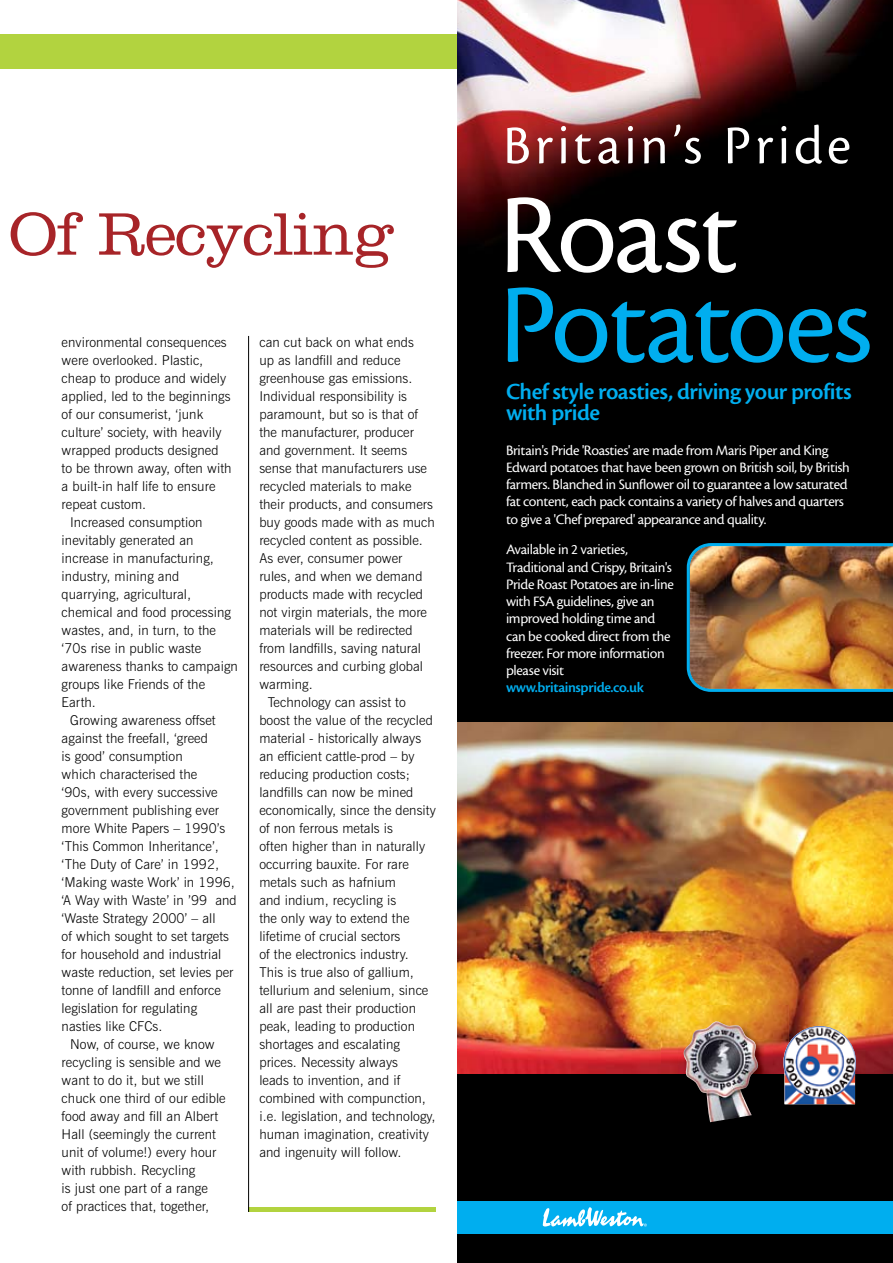
<style>
.page{position:relative;width:893px;height:1263px;background:#fff}
.page>*{position:absolute;margin:0;border:0;box-sizing:border-box;transform-origin:0 0}
.t1{font:117px "Cronos MM.408.wt.11.op";letter-spacing:-.025em;color:#00aeef}
.t2{font:117px "Cronos MM.408.wt.11.op";letter-spacing:-.025em;color:#fff}
.t3{font:300 62.25px "Clarendon";letter-spacing:-.015em;color:#a72428}
.t4{font:24px/21px "Cronos MM.574.wt.11.op";letter-spacing:-.025em;color:#00aeef}
.t5{font:15px/17.2px "Cronos MM.408.wt.11.op";letter-spacing:-.025em;color:#fff}
.t6{font:15px "Cronos MM.574.wt.11.op";letter-spacing:-.025em;color:#00aeef}
.t7{font:300 13.5px "News Gothic BT";letter-spacing:.005em;color:#000}
</style>
<div class="page">
<div style="left:0;top:34px;width:457px;height:34px;background:#b2d33f"></div>
<img style="left:457px;top:0;width:436px;height:1263px">
<hr style="left:249px;top:1208px;width:187px;height:4px;background:#b2d33f">
<hr style="left:248px;top:336px;width:1px;height:876px;background:#000">
<h2 class="t3" style="left:9px;top:198px;width:387px">Of Recycling</h2>
<p class="t7" style="left:62px;top:334px;width:167px">environmental consequences</p>
<p class="t7" style="left:62px;top:352px;width:143px">were overlooked. Plastic,</p>
<p class="t7" style="left:62px;top:370px;width:166px">cheap to produce and widely</p>
<p class="t7" style="left:62px;top:388px;width:170px">applied, led to the beginnings</p>
<p class="t7" style="left:62px;top:406px;width:143px">of our consumerist, ‘junk</p>
<p class="t7" style="left:62px;top:424px;width:161px">culture’ society, with heavily</p>
<p class="t7" style="left:62px;top:442px;width:158px">wrapped products designed</p>
<p class="t7" style="left:62px;top:460px;width:171px">to be thrown away, often with</p>
<p class="t7" style="left:62px;top:478px;width:155px">a built-in half life to ensure</p>
<p class="t7" style="left:62px;top:496px;width:86px">repeat custom.</p>
<p class="t7" style="left:70px;top:514px;width:134px">Increased consumption</p>
<p class="t7" style="left:62px;top:532px;width:133px">inevitably generated an</p>
<p class="t7" style="left:62px;top:550px;width:154px">increase in manufacturing,</p>
<p class="t7" style="left:62px;top:568px;width:119px">industry, mining and</p>
<p class="t7" style="left:62px;top:586px;width:131px">quarrying, agricultural,</p>
<p class="t7" style="left:62px;top:604px;width:171px">chemical and food processing</p>
<p class="t7" style="left:62px;top:622px;width:156px">wastes, and, in turn, to the</p>
<p class="t7" style="left:62px;top:640px;width:141px">‘70s rise in public waste</p>
<p class="t7" style="left:62px;top:658px;width:178px">awareness thanks to campaign</p>
<p class="t7" style="left:62px;top:676px;width:145px">groups like Friends of the</p>
<p class="t7" style="left:62px;top:694px;width:36px">Earth.</p>
<p class="t7" style="left:70px;top:712px;width:147px">Growing awareness offset</p>
<p class="t7" style="left:62px;top:730px;width:148px">against the freefall, ‘greed</p>
<p class="t7" style="left:62px;top:748px;width:123px">is good’ consumption</p>
<p class="t7" style="left:62px;top:766px;width:137px">which characterised the</p>
<p class="t7" style="left:62px;top:784px;width:158px">‘90s, with every successive</p>
<p class="t7" style="left:62px;top:802px;width:159px">government publishing ever</p>
<p class="t7" style="left:62px;top:820px;width:165px">more White Papers – 1990’s</p>
<p class="t7" style="left:62px;top:838px;width:159px">‘This Common Inheritance’,</p>
<p class="t7" style="left:62px;top:856px;width:159px">‘The Duty of Care’ in 1992,</p>
<p class="t7" style="left:62px;top:874px;width:175px">‘Making waste Work’ in 1996,</p>
<p class="t7" style="left:62px;top:892px;width:177px">‘A Way with Waste’ in ’99 and</p>
<p class="t7" style="left:62px;top:910px;width:155px">‘Waste Strategy 2000’ – all</p>
<p class="t7" style="left:62px;top:928px;width:169px">of which sought to set targets</p>
<p class="t7" style="left:62px;top:946px;width:161px">for household and industrial</p>
<p class="t7" style="left:62px;top:964px;width:173px">waste reduction, set levies per</p>
<p class="t7" style="left:62px;top:982px;width:161px">tonne of landfill and enforce</p>
<p class="t7" style="left:62px;top:1000px;width:137px">legislation for regulating</p>
<p class="t7" style="left:62px;top:1018px;width:102px">nasties like CFCs.</p>
<p class="t7" style="left:70px;top:1036px;width:146px">Now, of course, we know</p>
<p class="t7" style="left:62px;top:1054px;width:161px">recycling is sensible and we</p>
<p class="t7" style="left:62px;top:1072px;width:144px">want to do it, but we still</p>
<p class="t7" style="left:62px;top:1090px;width:166px">chuck one third of our edible</p>
<p class="t7" style="left:62px;top:1108px;width:158px">food away and fill an Albert</p>
<p class="t7" style="left:62px;top:1126px;width:156px">Hall (seemingly the current</p>
<p class="t7" style="left:62px;top:1144px;width:156px">unit of volume!) every hour</p>
<p class="t7" style="left:62px;top:1162px;width:135px">with rubbish. Recycling</p>
<p class="t7" style="left:62px;top:1180px;width:148px">is just one part of a range</p>
<p class="t7" style="left:62px;top:1198px;width:149px">of practices that, together,</p>
<p class="t7" style="left:259px;top:334px;width:156px">can cut back on what ends</p>
<p class="t7" style="left:259px;top:352px;width:143px">up as landfill and reduce</p>
<p class="t7" style="left:259px;top:370px;width:154px">greenhouse gas emissions.</p>
<p class="t7" style="left:259px;top:388px;width:149px">Individual responsibility is</p>
<p class="t7" style="left:259px;top:406px;width:160px">paramount, but so is that of</p>
<p class="t7" style="left:259px;top:424px;width:156px">the manufacturer, producer</p>
<p class="t7" style="left:259px;top:442px;width:149px">and government. It seems</p>
<p class="t7" style="left:259px;top:460px;width:169px">sense that manufacturers use</p>
<p class="t7" style="left:259px;top:478px;width:154px">recycled materials to make</p>
<p class="t7" style="left:259px;top:496px;width:175px">their products, and consumers</p>
<p class="t7" style="left:259px;top:514px;width:177px">buy goods made with as much</p>
<p class="t7" style="left:259px;top:532px;width:165px">recycled content as possible.</p>
<p class="t7" style="left:259px;top:550px;width:144px">As ever, consumer power</p>
<p class="t7" style="left:259px;top:568px;width:165px">rules, and when we demand</p>
<p class="t7" style="left:259px;top:586px;width:165px">products made with recycled</p>
<p class="t7" style="left:259px;top:604px;width:169px">not virgin materials, the more</p>
<p class="t7" style="left:259px;top:622px;width:155px">materials will be redirected</p>
<p class="t7" style="left:259px;top:640px;width:163px">from landfills, saving natural</p>
<p class="t7" style="left:259px;top:658px;width:165px">resources and curbing global</p>
<p class="t7" style="left:259px;top:676px;width:55px">warming.</p>
<p class="t7" style="left:268px;top:694px;width:139px">Technology can assist to</p>
<p class="t7" style="left:259px;top:712px;width:175px">boost the value of the recycled</p>
<p class="t7" style="left:259px;top:730px;width:163px">material - historically always</p>
<p class="t7" style="left:259px;top:748px;width:157px">an efficient cattle-prod – by</p>
<p class="t7" style="left:259px;top:766px;width:152px">reducing production costs;</p>
<p class="t7" style="left:259px;top:784px;width:155px">landfills can now be mined</p>
<p class="t7" style="left:259px;top:802px;width:178px">economically, since the density</p>
<p class="t7" style="left:259px;top:820px;width:135px">of non ferrous metals is</p>
<p class="t7" style="left:259px;top:838px;width:167px">often higher than in naturally</p>
<p class="t7" style="left:259px;top:855px;width:151px">occurring bauxite. For rare</p>
<p class="t7" style="left:259px;top:873px;width:138px">metals such as hafnium</p>
<p class="t7" style="left:259px;top:891px;width:138px">and indium, recycling is</p>
<p class="t7" style="left:259px;top:909px;width:152px">the only way to extend the</p>
<p class="t7" style="left:259px;top:927px;width:143px">lifetime of crucial sectors</p>
<p class="t7" style="left:259px;top:945px;width:151px">of the electronics industry.</p>
<p class="t7" style="left:259px;top:963px;width:156px">This is true also of gallium,</p>
<p class="t7" style="left:259px;top:981px;width:171px">tellurium and selenium, since</p>
<p class="t7" style="left:259px;top:999px;width:158px">all are past their production</p>
<p class="t7" style="left:259px;top:1017px;width:157px">peak, leading to production</p>
<p class="t7" style="left:259px;top:1035px;width:142px">shortages and escalating</p>
<p class="t7" style="left:259px;top:1053px;width:140px">prices. Necessity always</p>
<p class="t7" style="left:259px;top:1071px;width:142px">leads to invention, and if</p>
<p class="t7" style="left:259px;top:1089px;width:168px">combined with compunction,</p>
<p class="t7" style="left:259px;top:1107px;width:178px">i.e. legislation, and technology,</p>
<p class="t7" style="left:259px;top:1125px;width:171px">human imagination, creativity</p>
<p class="t7" style="left:259px;top:1143px;width:143px">and ingenuity will follow.</p>
<h1 class="t2" style="left:499px;top:173px;width:241px">Roast</h1>
<h1 class="t1" style="left:499px;top:263px;width:375px">Potatoes</h1>
<h3 class="t4" style="left:506px;top:381px;width:347px">Chef style roasties, driving your profits with pride</h3>
<p class="t5" style="left:506px;top:442px;width:345px">Britain's Pride 'Roasties' are made from Maris Piper and King Edward potatoes that have been grown on British soil, by British farmers. Blanched in Sunflower oil to guarantee a low saturated fat content, each pack contains a variety of halves and quarters to give a 'Chef prepared' appearance and quality.</p>
<p class="t5" style="left:506px;top:541px;width:169px">Available in 2 varieties,<br>Traditional and Crispy, Britain's<br>Pride Roast Potatoes are in-line with FSA guidelines, give an improved holding time and can be cooked direct from the freezer. For more information please visit</p>
<p class="t6" style="left:506px;top:680px;width:139px">www.britainspride.co.uk</p>
</div>
